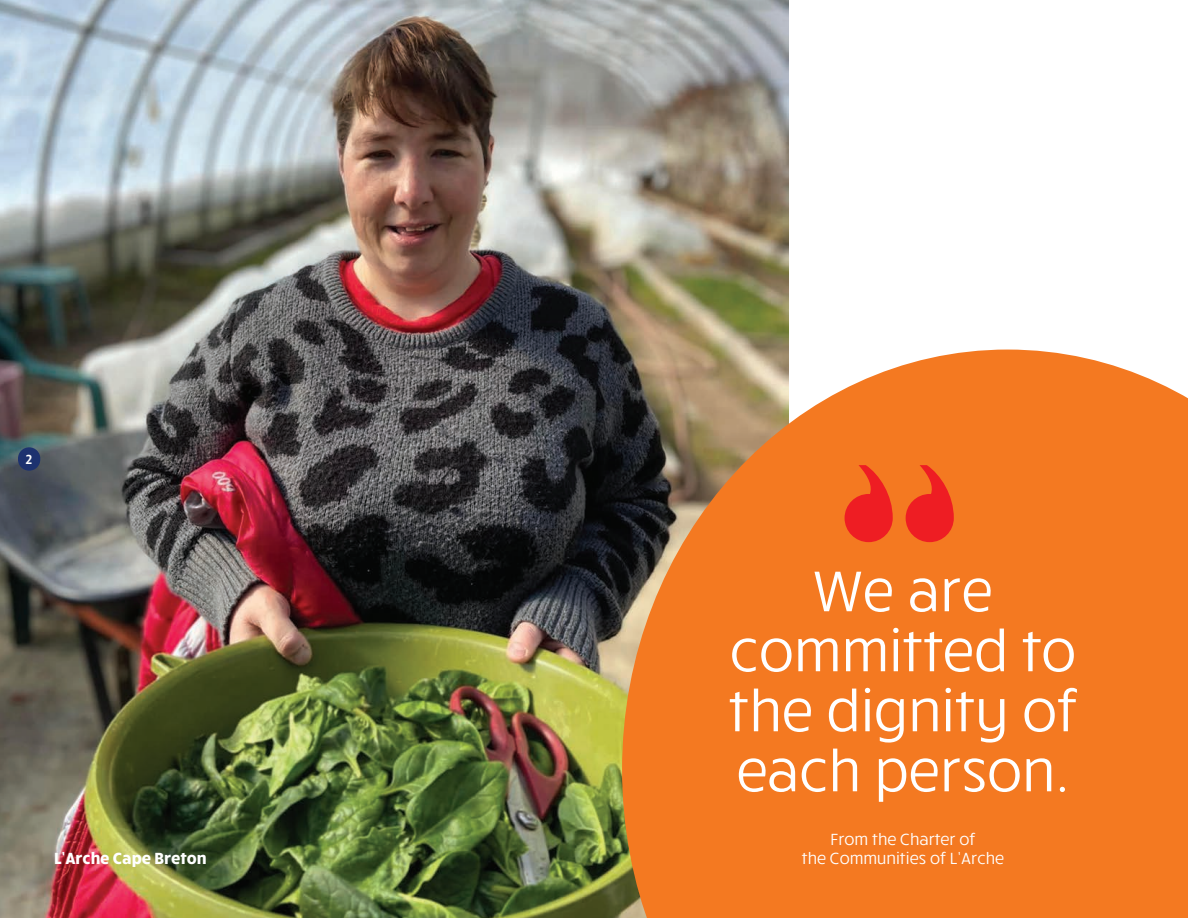
<style>
.page{position:relative;width:1188px;height:918px;background:#fff}
.page>*{position:absolute;margin:0;border:0;box-sizing:border-box;transform-origin:0 0}
.temoignange{font:58.5px/60px "Ruck Sack";color:#fff;text-align:center}
.nom_temoignage{font:16.5px "Ruck Sack";color:#fff}
.current_txt{font:700 16.5px "Ruck Sack";color:#fff}
.t1{font:600 13.5px "Ruck Sack";color:#fff}
</style>
<div class="page">
<img style="left:0;top:0;width:788px;height:918px">
<svg style="left:622px;top:350px;width:566px;height:568px;background:#e87b2b"></svg>
<svg style="left:845px;top:465px;width:48px;height:77px;background:#f04022"></svg>
<svg style="left:906px;top:465px;width:48px;height:77px;background:#f04022"></svg>
<div style="left:18px;top:447px;width:22px;height:24px;background:#1d326f;border-radius:11px"></div>
<p class="t1" style="left:26px;top:450px;width:8px">2</p>
<p class="temoignange" style="left:729px;top:558px;width:352px">We are committed to the dignity of each person.</p>
<p class="nom_temoignage" style="left:831px;top:828px;width:147px">From the Charter of</p>
<p class="current_txt" style="left:54px;top:847px;width:154px">L’Arche Cape Breton</p>
<p class="nom_temoignage" style="left:802px;top:847px;width:204px">the Communities of L’Arche</p>
</div>
